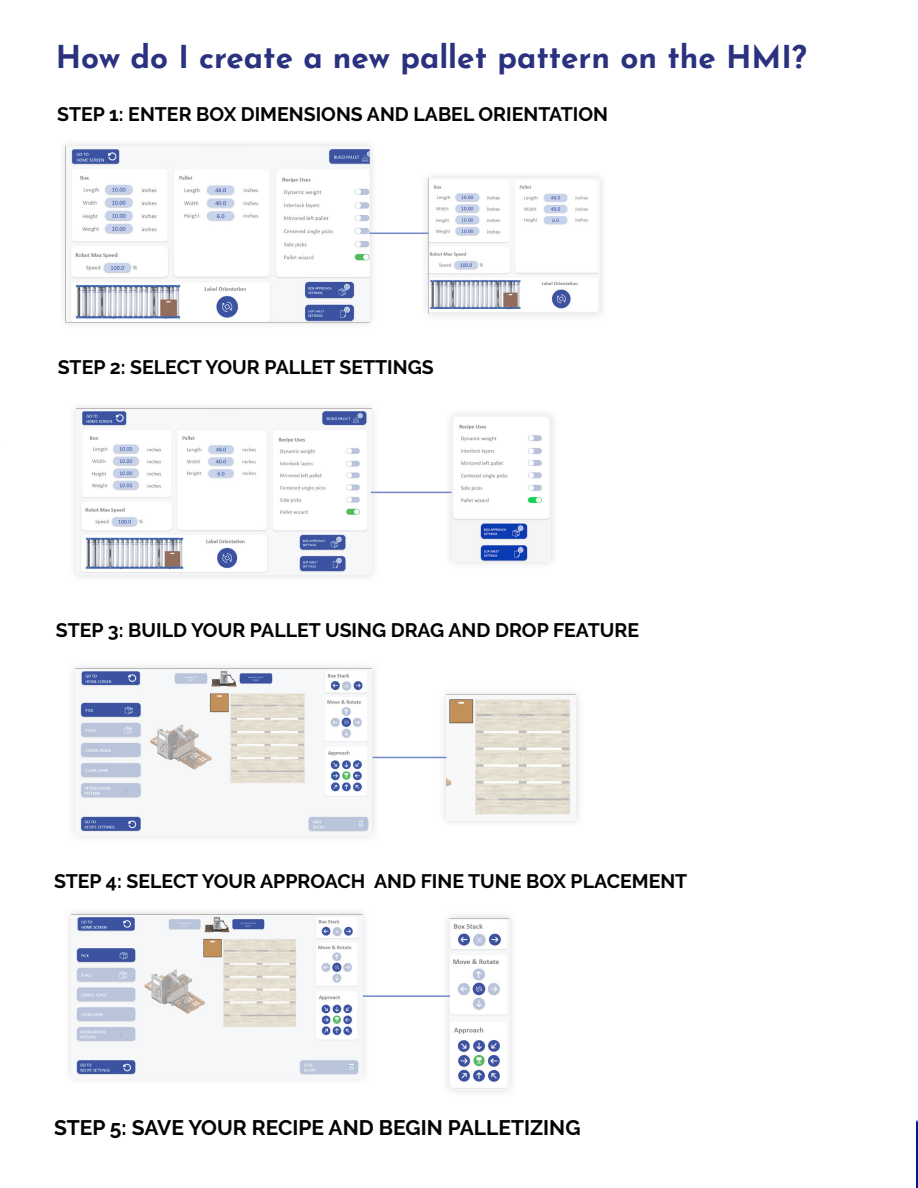
<style>
.page{position:relative;width:918px;height:1188px;background:#fff}
.page>*{position:absolute;margin:0;border:0;box-sizing:border-box;transform-origin:0 0}
.t1{font:700 31.5px "Josefin Sans";color:#2a327f}
.t2{font:700 21px "Raleway";color:#020303}
.t3{font:700 19.5px "Raleway";color:#020303}
</style>
<div class="page">
<img style="left:64px;top:143px;width:314px;height:181px">
<img style="left:66px;top:147px;width:304px;height:175px">
<img style="left:76px;top:409px;width:295px;height:166px">
<img style="left:452px;top:416px;width:99px;height:145px">
<hr style="left:371px;top:492px;width:80px;height:1px;background:#728bc6">
<img style="left:76px;top:669px;width:296px;height:166px">
<img style="left:446px;top:695px;width:130px;height:125px">
<hr style="left:373px;top:757px;width:73px;height:1px;background:#728bc6">
<img style="left:71px;top:914px;width:291px;height:164px">
<img style="left:449px;top:918px;width:61px;height:172px">
<hr style="left:363px;top:995px;width:87px;height:2px;background:#728bc6">
<img style="left:428px;top:179px;width:172px;height:135px">
<hr style="left:369px;top:233px;width:59px;height:1px;background:#728bc6">
<h1 class="t1" style="left:56px;top:29px;width:752px">How do I create a new pallet pattern on the HMI?</h1>
<p class="t3" style="left:57px;top:103px;width:552px">STEP 1: ENTER BOX DIMENSIONS AND LABEL ORIENTATION</p>
<p class="t3" style="left:58px;top:356px;width:378px">STEP 2: SELECT YOUR PALLET SETTINGS</p>
<p class="t3" style="left:56px;top:619px;width:585px">STEP 3: BUILD YOUR PALLET USING DRAG AND DROP FEATURE</p>
<p class="t3" style="left:54px;top:870px;width:635px">STEP 4: SELECT YOUR APPROACH AND FINE TUNE BOX PLACEMENT</p>
<p class="t2" style="left:54px;top:1115px;width:528px">STEP 5: SAVE YOUR RECIPE AND BEGIN PALLETIZING</p>
</div>
